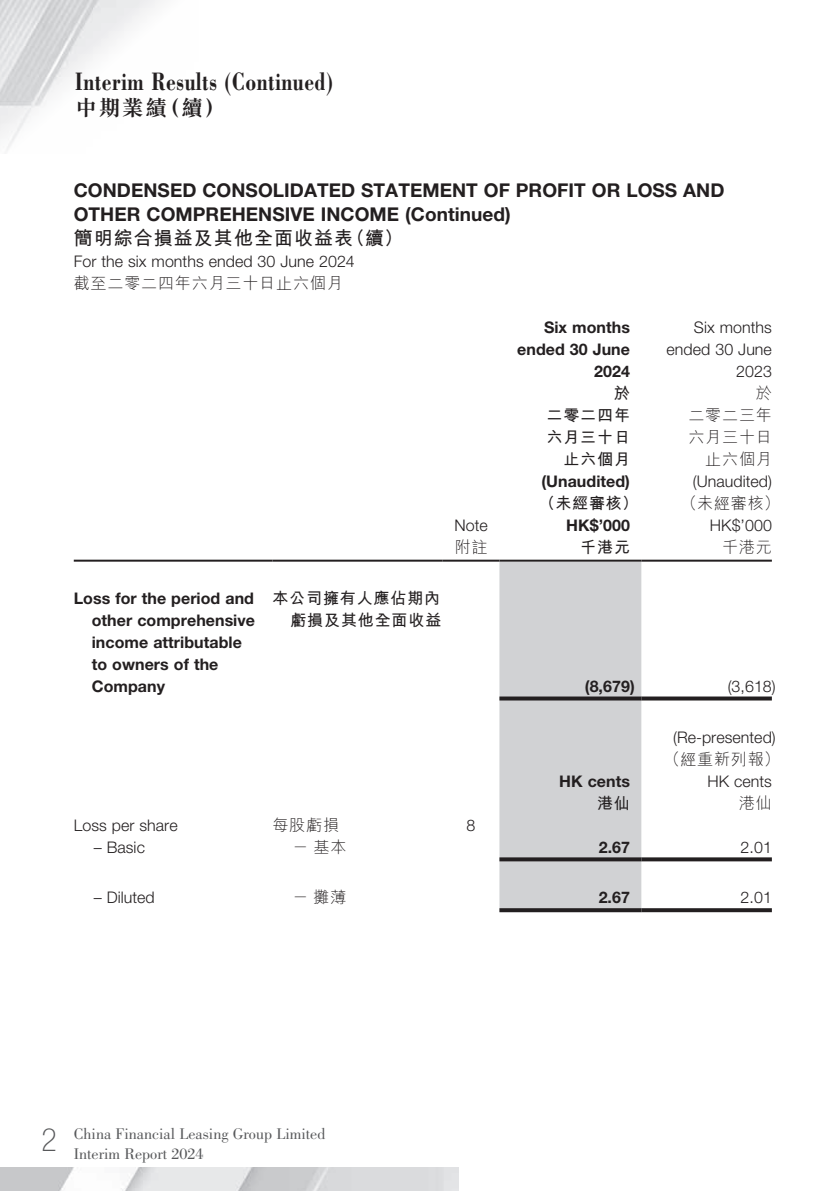
<style>
.page{position:relative;width:840px;height:1191px;background:#fff}
.page>*{position:absolute;margin:0;border:0;box-sizing:border-box;transform-origin:0 0}
.t1{font:700 26px "Bodoni Std";letter-spacing:.03em;color:#231f20;scale:.75 1}
.t2{font:700 22px "M Sung HK";color:#231f20}
.t3{font:700 19px/24px "Helvetica Neue LT Std";letter-spacing:.005em;color:#231f20}
.t4{font:700 19px "M Hei HK";letter-spacing:.055em;color:#231f20}
.t5{font:700 16px/22px "Helvetica Neue LT Std";letter-spacing:.005em;color:#231f20;text-align:right}
.t6{font:300 16px/22px "Helvetica Neue LT Std";letter-spacing:.005em;color:#231f20;text-align:right}
.t7{font:300 16px/22px "M Hei HK";letter-spacing:.055em;color:#231f20;text-align:right}
.t8{font:16px/20px "Bodoni Std";color:#57585a}
.t9{font:700 16px/22px "M Hei HK";letter-spacing:.055em;color:#231f20;text-align:right}
.s1{font-family:"Helvetica Neue LT Std";font-weight:100;font-stretch:condensed;font-size:32px}
</style>
<div class="page">
<img style="left:0;top:0;width:160px;height:151px">
<img style="left:0;top:1167px;width:458px;height:24px">
<div style="left:499px;top:561px;width:142px;height:347px;background:#d1d2d4"></div>
<hr style="left:74px;top:559px;width:198px;height:2px;background:#231f20">
<hr style="left:272px;top:559px;width:170px;height:2px;background:#231f20">
<hr style="left:442px;top:559px;width:57px;height:2px;background:#231f20">
<hr style="left:499px;top:559px;width:142px;height:2px;background:#231f20">
<hr style="left:641px;top:559px;width:130px;height:2px;background:#231f20">
<svg style="left:499px;top:696px;width:142px;height:4px"></svg>
<svg style="left:641px;top:696px;width:130px;height:4px"></svg>
<svg style="left:499px;top:857px;width:142px;height:4px"></svg>
<svg style="left:641px;top:857px;width:130px;height:4px"></svg>
<svg style="left:499px;top:908px;width:142px;height:4px"></svg>
<svg style="left:641px;top:908px;width:130px;height:4px"></svg>
<h1 class="t1" style="left:75px;top:65px;width:344px">Interim Results (Continued)</h1>
<h2 class="t2" style="left:75px;top:92px;width:152px">中期業績（續）</h2>
<p class="t3" style="left:74px;top:178px;width:652px">CONDENSED CONSOLIDATED STATEMENT OF PROFIT OR LOSS AND<br>OTHER COMPREHENSIVE INCOME (Continued)</p>
<p class="t4" style="left:74px;top:224px;width:331px">簡明綜合損益及其他全面收益表（續）</p>
<p class="t6" style="left:74px;top:250px;width:282px">For the six months ended 30 June 2024</p>
<p class="t7" style="left:74px;top:272px;width:270px">截至二零二四年六月三十日止六個月</p>
<p class="t5" style="left:517px;top:316px;width:114px">Six months ended 30 June<br>2024</p>
<p class="t6" style="left:666px;top:316px;width:107px">Six months ended 30 June<br>2023</p>
<p class="t9" style="left:546px;top:381px;width:85px">於<br>二零二四年六月三十日止六個月</p>
<p class="t7" style="left:688px;top:382px;width:85px">於<br>二零二三年六月三十日止六個月</p>
<p class="t5" style="left:541px;top:470px;width:90px">(Unaudited)</p>
<p class="t6" style="left:692px;top:470px;width:81px">(Unaudited)</p>
<p class="t9" style="left:539px;top:491px;width:100px">（未經審核）</p>
<p class="t7" style="left:680px;top:492px;width:100px">（未經審核）</p>
<p class="t5" style="left:92px;top:586px;width:165px;text-align:left;text-indent:-18px">Loss for the period and other comprehensive income attributable to owners of the<br>Company</p>
<p class="t9" style="left:272px;top:585px;width:170px">本公司擁有人應佔期內虧損及其他全面收益</p>
<p class="t6" style="left:454px;top:514px;width:35px">Note</p>
<p class="t5" style="left:566px;top:514px;width:65px">HK$’000</p>
<p class="t6" style="left:709px;top:514px;width:63px">HK$’000</p>
<p class="t7" style="left:454px;top:536px;width:34px">附註</p>
<p class="t9" style="left:580px;top:535px;width:51px">千港元</p>
<p class="t7" style="left:721px;top:536px;width:51px">千港元</p>
<p class="t5" style="left:584px;top:674px;width:51px">(8,679)</p>
<p class="t6" style="left:727px;top:674px;width:50px">(3,618)</p>
<p class="t6" style="left:672px;top:725px;width:104px">(Re-presented)</p>
<p class="t7" style="left:664px;top:747px;width:117px">（經重新列報）</p>
<p class="t5" style="left:559px;top:769px;width:72px">HK cents</p>
<p class="t6" style="left:707px;top:769px;width:66px">HK cents</p>
<p class="t9" style="left:596px;top:790px;width:34px">港仙</p>
<p class="t7" style="left:738px;top:791px;width:34px">港仙</p>
<p class="t6" style="left:74px;top:813px;width:105px">Loss per share</p>
<p class="t7" style="left:272px;top:813px;width:68px">每股虧損</p>
<p class="t6" style="left:466px;top:813px;width:10px">8</p>
<p class="t6" style="left:94px;top:835px;width:53px">– Basic</p>
<p class="t7" style="left:292px;top:835px;width:55px">－基本</p>
<p class="t5" style="left:598px;top:835px;width:33px">2.67</p>
<p class="t6" style="left:740px;top:835px;width:33px">2.01</p>
<p class="t6" style="left:94px;top:886px;width:62px">– Diluted</p>
<p class="t7" style="left:292px;top:886px;width:55px">－攤薄</p>
<p class="t5" style="left:598px;top:886px;width:33px">2.67</p>
<p class="t6" style="left:740px;top:886px;width:33px">2.01</p>
<p class="t8" style="left:74px;top:1123px;width:253px;text-indent:-32px"><span class="s1">2</span> China Financial Leasing Group Limited<br>Interim Report 2024</p>
</div>
